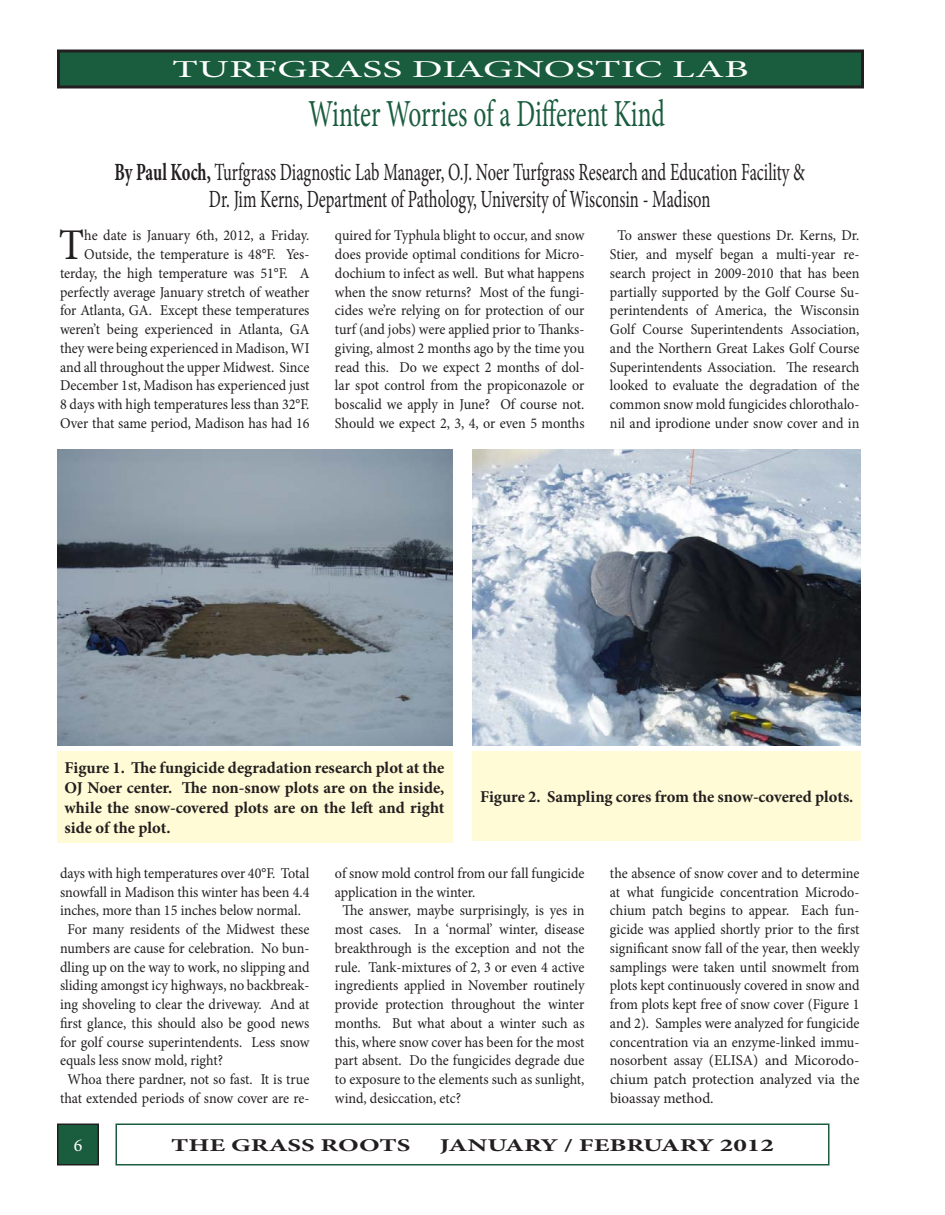
<style>
.page{position:relative;width:945px;height:1215px;background:#fff}
.page>*{position:absolute;margin:0;border:0;box-sizing:border-box;transform-origin:0 0}
.t1{font:43.8px "Minion Pro";color:#231f20;scale:.94 1}
.t2{font:38.25px "Minion Pro";color:#1a5d3e;scale:.67 1}
.t3{font:24.75px/27px "Minion Pro";color:#231f20;text-align:center;scale:.67 1}
.t4{font:24.3px "Minion Pro";color:#fff;scale:1.72 1}
.t5{font:700 18px "Minion Pro";color:#231f20;scale:1.5 1}
.t6{font:18px "Minion Pro";color:#fff}
.t7{font:700 16.5px/19.8px "Minion Pro";color:#231f20;text-align:justify}
.t8{font:15px/18.8px "Minion Pro";color:#231f20;text-align:justify;scale:.94 1}
.s1{font-weight:700}
</style>
<div class="page">
<div style="left:58px;top:1124px;width:40px;height:41px;background:#1a5d3e"></div>
<div style="left:57px;top:1124px;width:42px;height:42px;border:2px solid #231f20"></div>
<div style="left:58px;top:51px;width:804px;height:36px;background:#1a5d3e"></div>
<div style="left:57px;top:50px;width:807px;height:38px;border:3px solid #231f20"></div>
<div style="left:116px;top:1124px;width:714px;height:42px;border:2px solid #1a5d3e"></div>
<img style="left:57px;top:450px;width:395px;height:296px">
<img style="left:472px;top:450px;width:389px;height:296px">
<div style="left:57px;top:752px;width:395px;height:91px;background:#fffbd6"></div>
<div style="left:472px;top:752px;width:389px;height:89px;background:#fffbd6"></div>
<h3 class="t4" style="left:172px;top:53px;width:337px">TURFGRASS DIAGNOSTIC LAB</h3>
<h2 class="t2" style="left:309px;top:88px;width:534px">Winter Worries of a Different Kind</h2>
<h3 class="t3" style="left:115px;top:159px;width:1032px"><span class="s1">By Paul Koch,</span> Turfgrass Diagnostic Lab Manager, O.J. Noer Turfgrass Research and Education Facility &amp;<br>Dr. Jim Kerns, Department of Pathology, University of Wisconsin - Madison</h3>
<h1 class="t1" style="left:59px;top:216px;width:29px">T</h1>
<p class="t8" style="left:60px;top:226px;width:267px;text-align:right">he date is January 6th, 2012, a Friday.<br>Outside, the temperature is 48°F. Yes&shy;terday, the high temperature was 51°F. A perfectly average January stretch of weather for Atlanta, GA. Except these temperatures weren’t being experienced in Atlanta, GA they were being experienced in Madison, WI and all throughout the upper Midwest. Since December 1st, Madison has experienced just 8 days with high temperatures less than 32°F.<br>Over that same period, Madison has had 16</p>
<p class="t8" style="left:335px;top:226px;width:267px">quired for Typhula blight to occur, and snow does provide optimal conditions for Micro&shy;dochium to infect as well. But what happens when the snow returns? Most of the fungi&shy;cides we’re relying on for protection of our turf (and jobs) were applied prior to Thanks&shy;giving, almost 2 months ago by the time you read this. Do we expect 2 months of dol&shy;lar spot control from the propiconazole or boscalid we apply in June? Of course not.<br>Should we expect 2, 3, 4, or even 5 months</p>
<p class="t8" style="left:610px;top:226px;width:267px;text-align:center">To answer these questions Dr. Kerns, Dr.<br>Stier, and myself began a multi-year re&shy;search project in 2009-2010 that has been partially supported by the Golf Course Su&shy;perintendents of America, the Wisconsin Golf Course Superintendents Association, and the Northern Great Lakes Golf Course Superintendents Association. The research looked to evaluate the degradation of the common snow mold fungicides chlorothalo&shy;nil and iprodione under snow cover and in</p>
<p class="t7" style="left:64px;top:758px;width:382px">Figure 1. The fungicide degradation research plot at the OJ Noer center. The non-snow plots are on the inside, while the snow-covered plots are on the left and right side of the plot.</p>
<p class="t7" style="left:480px;top:787px;width:375px">Figure 2. Sampling cores from the snow-covered plots.</p>
<p class="t8" style="left:60px;top:864px;width:267px">days with high temperatures over 40°F. Total</p>
<p class="t8" style="left:60px;top:883px;width:267px">snowfall in Madison this winter has been 4.4</p>
<p class="t8" style="left:60px;top:901px;width:258px">inches, more than 15 inches below normal.</p>
<p class="t8" style="left:68px;top:920px;width:259px">For many residents of the Midwest these</p>
<p class="t8" style="left:60px;top:939px;width:267px">numbers are cause for celebration. No bun-</p>
<p class="t8" style="left:60px;top:958px;width:267px">dling up on the way to work, no slipping and</p>
<p class="t8" style="left:60px;top:976px;width:267px">sliding amongst icy highways, no backbreak-</p>
<p class="t8" style="left:60px;top:995px;width:267px">ing shoveling to clear the driveway. And at</p>
<p class="t8" style="left:60px;top:1014px;width:267px">first glance, this should also be good news</p>
<p class="t8" style="left:60px;top:1033px;width:267px">for golf course superintendents. Less snow</p>
<p class="t8" style="left:60px;top:1051px;width:175px">equals less snow mold, right?</p>
<p class="t8" style="left:68px;top:1070px;width:259px">Whoa there pardner, not so fast. It is true</p>
<p class="t8" style="left:60px;top:1089px;width:267px">that extended periods of snow cover are re-</p>
<p class="t8" style="left:335px;top:864px;width:267px">of snow mold control from our fall fungicide</p>
<p class="t8" style="left:335px;top:883px;width:151px">application in the winter.</p>
<p class="t8" style="left:343px;top:901px;width:259px">The answer, maybe surprisingly, is yes in</p>
<p class="t8" style="left:335px;top:920px;width:267px">most cases. In a ‘normal’ winter, disease</p>
<p class="t8" style="left:335px;top:939px;width:267px">breakthrough is the exception and not the</p>
<p class="t8" style="left:335px;top:958px;width:267px">rule. Tank-mixtures of 2, 3 or even 4 active</p>
<p class="t8" style="left:335px;top:976px;width:267px">ingredients applied in November routinely</p>
<p class="t8" style="left:335px;top:995px;width:267px">provide protection throughout the winter</p>
<p class="t8" style="left:335px;top:1014px;width:267px">months. But what about a winter such as</p>
<p class="t8" style="left:335px;top:1033px;width:267px">this, where snow cover has been for the most</p>
<p class="t8" style="left:335px;top:1051px;width:267px">part absent. Do the fungicides degrade due</p>
<p class="t8" style="left:335px;top:1070px;width:267px">to exposure to the elements such as sunlight,</p>
<p class="t8" style="left:335px;top:1089px;width:136px">wind, desiccation, etc?</p>
<p class="t8" style="left:610px;top:864px;width:267px">the absence of snow cover and to determine at what fungicide concentration Microdo&shy;chium patch begins to appear. Each fun&shy;gicide was applied shortly prior to the first significant snow fall of the year, then weekly samplings were taken until snowmelt from plots kept continuously covered in snow and from plots kept free of snow cover (Figure 1 and 2). Samples were analyzed for fungicide concentration via an enzyme-linked immu&shy;nosorbent assay (ELISA) and Micorodo&shy;chium patch protection analyzed via the bioassay method.</p>
<p class="t6" style="left:74px;top:1133px;width:10px">6</p>
<p class="t5" style="left:171px;top:1133px;width:161px">THE GRASS ROOTS</p>
<p class="t5" style="left:440px;top:1133px;width:224px">JANUARY / FEBRUARY 2012</p>
</div>
